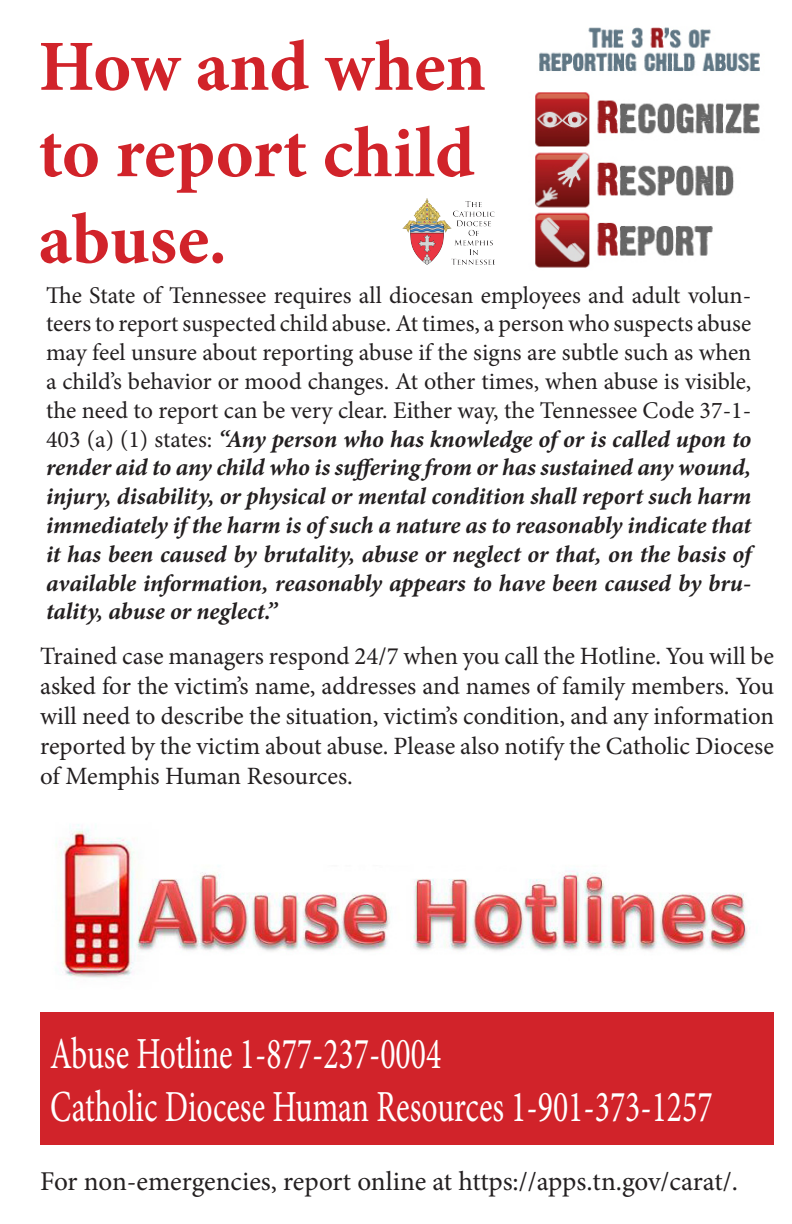
<style>
.page{position:relative;width:792px;height:1224px;background:#fff}
.page>*{position:absolute;margin:0;border:0;box-sizing:border-box;transform-origin:0 0}
.t1{font:700 72px/86.4px "Minion Pro";color:#d1232a}
.t2{font:44.4px "Minion Pro";color:#fff;scale:.71 1}
.t3{font:27.2px "Minion Pro";letter-spacing:-.005em;color:#231f20}
.t4{font:24.9px/29.9px "Minion Pro";color:#231f20;text-align:justify}
.t5{font:italic 700 24px/28.8px "Minion Pro";letter-spacing:-.005em;color:#231f20;text-align:justify}
.s1{font-weight:400;font-style:normal}
</style>
<div class="page">
<img style="left:535px;top:27px;width:225px;height:241px">
<div style="left:40px;top:1012px;width:734px;height:133px;background:#d1232a"></div>
<img style="left:56px;top:824px;width:694px;height:154px">
<img style="left:403px;top:199px;width:92px;height:66px">
<p class="t1" style="left:39px;top:23px;width:449px">How and when</p>
<p class="t1" style="left:39px;top:109px;width:438px">to report child abuse.</p>
<p class="t5" style="left:46px;top:280px;width:707px"><span class="s1">The State of Tennessee requires all diocesan employees and adult volun&shy;teers to report suspected child abuse. At times, a person who suspects abuse may feel unsure about reporting abuse if the signs are subtle such as when a child’s behavior or mood changes. At other times, when abuse is visible, the need to report can be very clear. Either way, the Tennessee Code 37-1- 403 (a) (1) states:</span> “Any person who has knowledge of or is called upon to render aid to any child who is suffering from or has sustained any wound, injury, disability, or physical or mental condition shall report such harm immediately if the harm is of such a nature as to reasonably indicate that it has been caused by brutality, abuse or neglect or that, on the basis of available information, reasonably appears to have been caused by bru&shy;tality, abuse or neglect.”</p>
<p class="t4" style="left:40px;top:642px;width:735px">Trained case managers respond 24/7 when you call the Hotline. You will be asked for the victim’s name, addresses and names of family members. You will need to describe the situation, victim’s condition, and any information reported by the victim about abuse. Please also notify the Catholic Diocese of Memphis Human Resources.</p>
<p class="t2" style="left:50px;top:1024px;width:552px">Abuse Hotline 1-877-237-0004</p>
<p class="t2" style="left:50px;top:1077px;width:934px">Catholic Diocese Human Resources 1-901-373-1257</p>
<p class="t3" style="left:40px;top:1163px;width:699px">For non-emergencies, report online at https://apps.tn.gov/carat/.</p>
</div>
